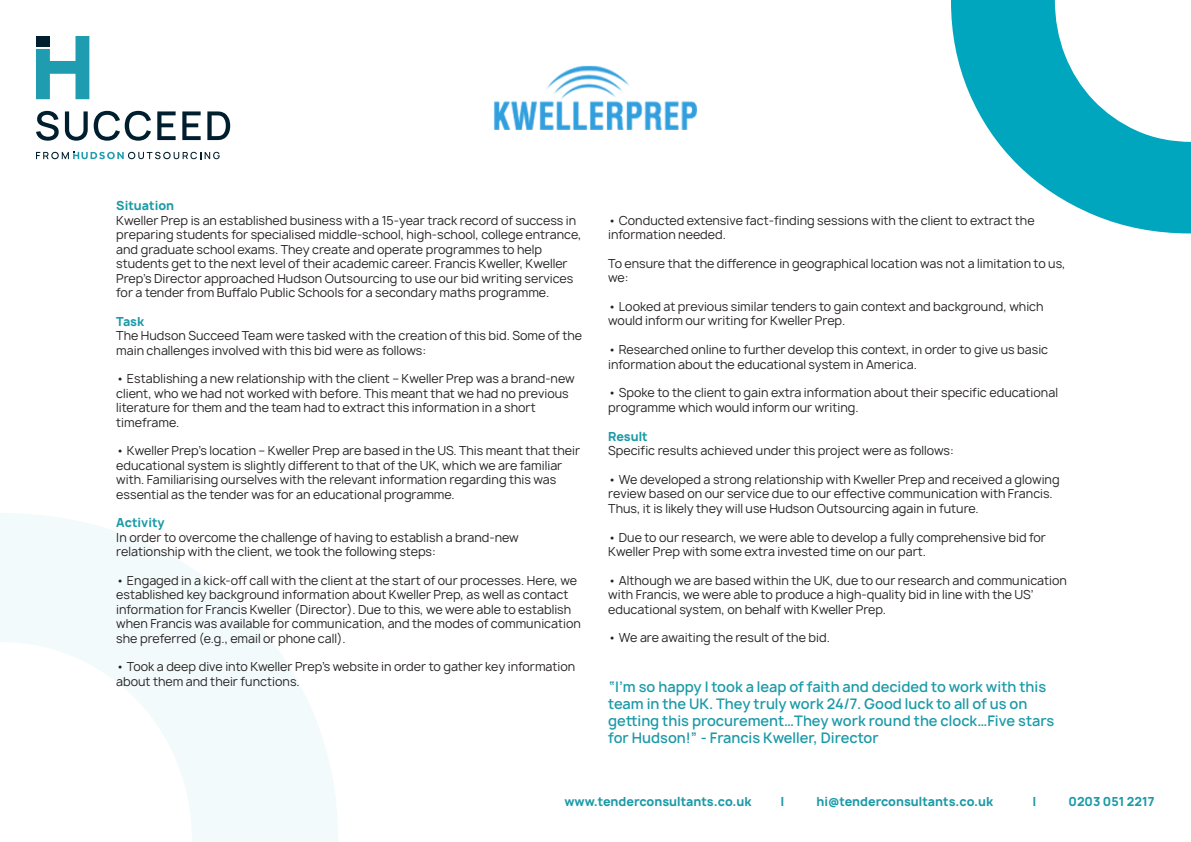
<style>
.page{position:relative;width:1191px;height:842px;background:#fff}
.page>*{position:absolute;margin:0;border:0;box-sizing:border-box;transform-origin:0 0}
.t1{font:600 14px/16.8px "Manrope";color:#1b9aa7}
.t2{font:12px/14.4px "Manrope";color:#231f20}
.t3{font:800 12px "Manrope";color:#1b9aa7}
</style>
<div class="page">
<svg style="left:36px;top:36px;width:53px;height:63px"></svg>
<svg style="left:36px;top:152px;width:184px;height:7px"></svg>
<svg style="left:36px;top:111px;width:23px;height:30px"></svg>
<svg style="left:65px;top:111px;width:23px;height:30px"></svg>
<svg style="left:94px;top:111px;width:57px;height:30px"></svg>
<svg style="left:157px;top:111px;width:19px;height:29px"></svg>
<svg style="left:182px;top:111px;width:19px;height:29px"></svg>
<svg style="left:207px;top:111px;width:23px;height:29px"></svg>
<svg style="left:951px;top:0;width:240px;height:233px;fill:#00a6bd"></svg>
<svg style="left:0;top:513px;width:338px;height:329px;fill:#f3fafb"></svg>
<img style="left:494px;top:65px;width:203px;height:65px">
<p class="t3" style="left:116px;top:198px;width:59px">Situation</p>
<p class="t2" style="left:116px;top:213px;width:466px">Kweller Prep is an established business with a 15-year track record of success in preparing students for specialised middle-school, high-school, college entrance, and graduate school exams. They create and operate programmes to help students get to the next level of their academic career. Francis Kweller, Kweller Prep’s Director approached Hudson Outsourcing to use our bid writing services for a tender from Buffalo Public Schools for a secondary maths programme.</p>
<p class="t3" style="left:116px;top:313px;width:30px">Task</p>
<p class="t2" style="left:116px;top:328px;width:467px">The Hudson Succeed Team were tasked with the creation of this bid. Some of the main challenges involved with this bid were as follows:</p>
<p class="t2" style="left:116px;top:372px;width:460px">• Establishing a new relationship with the client – Kweller Prep was a brand-new client, who we had not worked with before. This meant that we had no previous literature for them and the team had to extract this information in a short timeframe.</p>
<p class="t2" style="left:116px;top:444px;width:465px">• Kweller Prep’s location – Kweller Prep are based in the US. This meant that their educational system is slightly different to that of the UK, which we are familiar with. Familiarising ourselves with the relevant information regarding this was essential as the tender was for an educational programme.</p>
<p class="t3" style="left:116px;top:515px;width:50px">Activity</p>
<p class="t2" style="left:116px;top:530px;width:404px">In order to overcome the challenge of having to establish a brand-new relationship with the client, we took the following steps:</p>
<p class="t2" style="left:116px;top:573px;width:466px">• Engaged in a kick-off call with the client at the start of our processes. Here, we established key background information about Kweller Prep, as well as contact information for Francis Kweller (Director). Due to this, we were able to establish when Francis was available for communication, and the modes of communication she preferred (e.g., email or phone call).</p>
<p class="t2" style="left:116px;top:660px;width:460px">• Took a deep dive into Kweller Prep’s website in order to gather key information about them and their functions.</p>
<p class="t2" style="left:608px;top:213px;width:428px">• Conducted extensive fact-finding sessions with the client to extract the information needed.</p>
<p class="t2" style="left:608px;top:256px;width:459px">To ensure that the difference in geographical location was not a limitation to us, we:</p>
<p class="t2" style="left:608px;top:299px;width:437px">• Looked at previous similar tenders to gain context and background, which would inform our writing for Kweller Prep.</p>
<p class="t2" style="left:608px;top:343px;width:441px">• Researched online to further develop this context, in order to give us basic information about the educational system in America.</p>
<p class="t2" style="left:608px;top:386px;width:451px">• Spoke to the client to gain extra information about their specific educational programme which would inform our writing.</p>
<p class="t3" style="left:608px;top:428px;width:41px">Result</p>
<p class="t2" style="left:608px;top:443px;width:347px">Specific results achieved under this project were as follows:</p>
<p class="t2" style="left:608px;top:472px;width:453px">• We developed a strong relationship with Kweller Prep and received a glowing review based on our service due to our effective communication with Francis.<br>Thus, it is likely they will use Hudson Outsourcing again in future.</p>
<p class="t2" style="left:608px;top:530px;width:439px">• Due to our research, we were able to develop a fully comprehensive bid for<br>Kweller Prep with some extra invested time on our part.</p>
<p class="t2" style="left:608px;top:573px;width:460px">• Although we are based within the UK, due to our research and communication with Francis, we were able to produce a high-quality bid in line with the US’ educational system, on behalf with Kweller Prep.</p>
<p class="t2" style="left:608px;top:631px;width:223px">• We are awaiting the result of the bid.</p>
<p class="t1" style="left:608px;top:679px;width:447px">“I’m so happy I took a leap of faith and decided to work with this team in the UK. They truly work 24/7. Good luck to all of us on getting this procurement…They work round the clock…Five stars for Hudson!” - Francis Kweller, Director</p>
<p class="t3" style="left:564px;top:793px;width:189px">www.tenderconsultants.co.uk</p>
<p class="t3" style="left:780px;top:793px;width:5px">|</p>
<p class="t3" style="left:816px;top:793px;width:178px">hi@tenderconsultants.co.uk</p>
<p class="t3" style="left:1032px;top:793px;width:5px">|</p>
<p class="t3" style="left:1068px;top:793px;width:87px">0203 051 2217</p>
</div>
